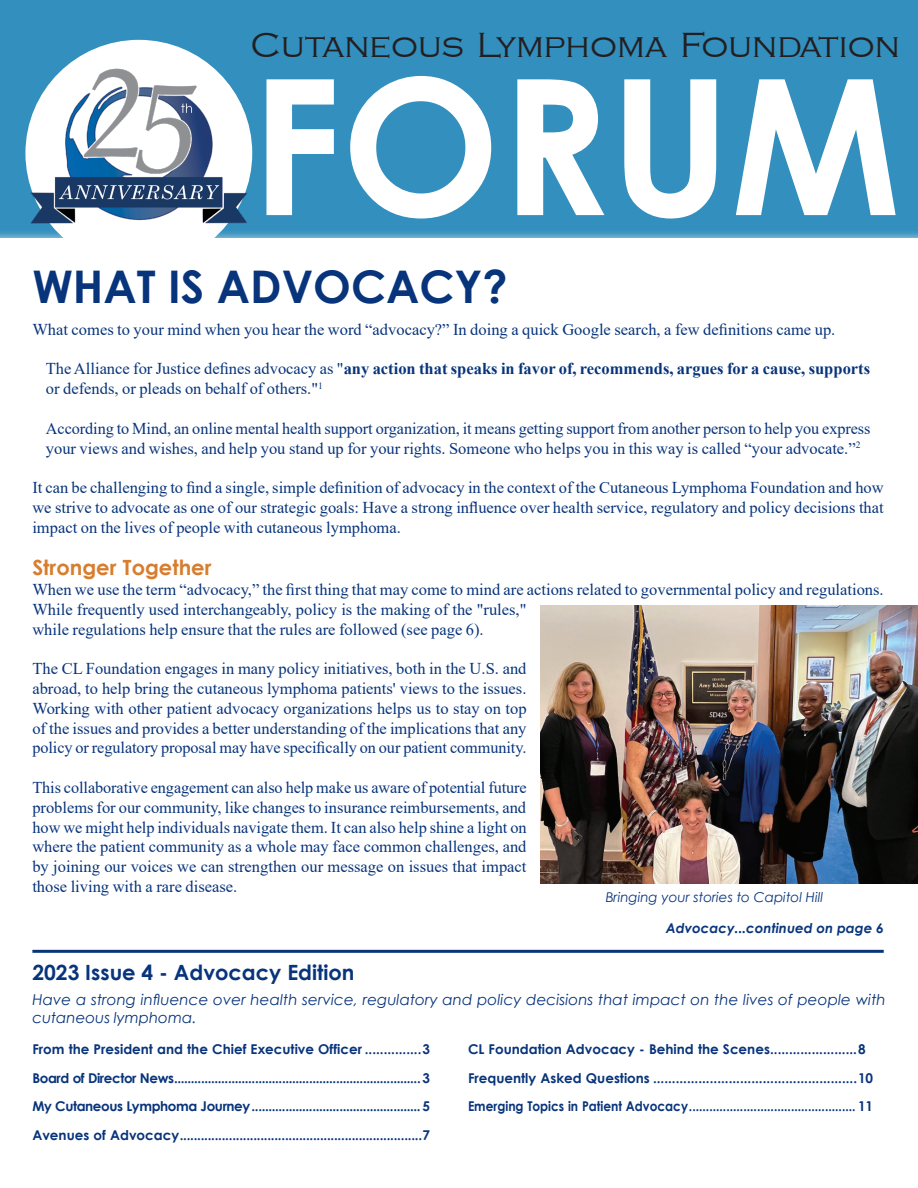
<style>
.page{position:relative;width:918px;height:1188px;background:#fff}
.page>*{position:absolute;margin:0;border:0;box-sizing:border-box;transform-origin:0 0}
.t1{font:700 189px "Century Gothic";color:#fff}
.t2{font:700 45px "Century Gothic";color:#08347b}
.t3{font:36px "Copperplate";color:#231f20}
.t4{font:700 21px "Century Gothic";color:#08347b}
.t5{font:700 21px "Century Gothic";color:#d77d2e}
.t6{font:16.5px/19.8px "Times New Roman";color:#08347b}
.t7{font:italic 15px/18px "Century Gothic";letter-spacing:.005em;color:#08347b}
.t8{font:700 13.5px/28.5px "Century Gothic";color:#08347b;text-align:justify}
.t9{font:italic 13.5px "Century Gothic";color:#08347b}
.t10{font:italic 700 13.5px "Century Gothic";color:#08347b}
.s1{font-weight:700}
</style>
<div class="page">
<div style="left:0;top:0;width:918px;height:239px;background:#338fbe"></div>
<hr style="left:32px;top:950px;width:852px;height:3px;background:#08347b">
<img style="left:540px;top:606px;width:378px;height:278px">
<div style="left:28px;top:43px;width:221px;height:221px;background:#fff;border-radius:50%"></div>
<img style="left:27px;top:64px;width:226px;height:166px">
<h3 class="t3" style="left:251px;top:26px;width:651px">Cutaneous Lymphoma Foundation</h3>
<h1 class="t1" style="left:251px;top:3px;width:652px">FORUM</h1>
<h2 class="t2" style="left:32px;top:253px;width:477px">WHAT IS ADVOCACY?</h2>
<p class="t6" style="left:32px;top:319px;width:805px">What comes to your mind when you hear the word “advocacy?” In doing a quick Google search, a few definitions came up.</p>
<p class="t6" style="left:46px;top:358px;width:826px">The Alliance for Justice defines advocacy as "<span class="s1">any action that speaks in favor of, recommends, argues for a cause, supports </span>or defends, or pleads on behalf of others."<sup>1</sup></p>
<p class="t6" style="left:46px;top:418px;width:826px">According to Mind, an online mental health support organization, it means getting support from another person to help you express your views and wishes, and help you stand up for your rights. Someone who helps you in this way is called “your advocate.”<sup>2</sup></p>
<p class="t6" style="left:32px;top:477px;width:853px;text-align:justify">It can be challenging to find a single, simple definition of advocacy in the context of the Cutaneous Lymphoma Foundation and how we strive to advocate as one of our strategic goals: Have a strong influence over health service, regulatory and policy decisions that impact on the lives of people with cutaneous lymphoma.</p>
<p class="t5" style="left:32px;top:552px;width:181px">Stronger Together</p>
<p class="t6" style="left:32px;top:579px;width:853px">When we use the term “advocacy,” the first thing that may come to mind are actions related to governmental policy and regulations.<br>While frequently used interchangeably, policy is the making of the "rules,"<br>while regulations help ensure that the rules are followed (see page 6).</p>
<p class="t6" style="left:32px;top:658px;width:496px;text-align:justify">The CL Foundation engages in many policy initiatives, both in the U.S. and abroad, to help bring the cutaneous lymphoma patients' views to the issues.<br>Working with other patient advocacy organizations helps us to stay on top of the issues and provides a better understanding of the implications that any policy or regulatory proposal may have specifically on our patient community.</p>
<p class="t6" style="left:32px;top:777px;width:496px;text-align:justify">This collaborative engagement can also help make us aware of potential future problems for our community, like changes to insurance reimbursements, and how we might help individuals navigate them. It can also help shine a light on where the patient community as a whole may face common challenges, and by joining our voices we can strengthen our message on issues that impact those living with a rare disease.</p>
<p class="t10" style="left:666px;top:918px;width:219px">Advocacy...continued on page 6</p>
<p class="t9" style="left:606px;top:887px;width:219px">Bringing your stories to Capitol Hill</p>
<p class="t4" style="left:32px;top:956px;width:324px">2023 Issue 4 - Advocacy Edition</p>
<p class="t7" style="left:32px;top:990px;width:855px">Have a strong influence over health service, regulatory and policy decisions that impact on the lives of people with cutaneous lymphoma.</p>
<p class="t8" style="left:32px;top:1034px;width:399px">From the President and the Chief Executive Officer ...............3<br>Board of Director News.........................................................................3<br>My Cutaneous Lymphoma Journey..................................................5<br>Avenues of Advocacy.....................................................................7</p>
<p class="t8" style="left:468px;top:1034px;width:407px;text-align:left">CL Foundation Advocacy - Behind the Scenes.......................8<br>Frequently Asked Questions ......................................................10<br>Emerging Topics in Patient Advocacy................................................. 11</p>
</div>
